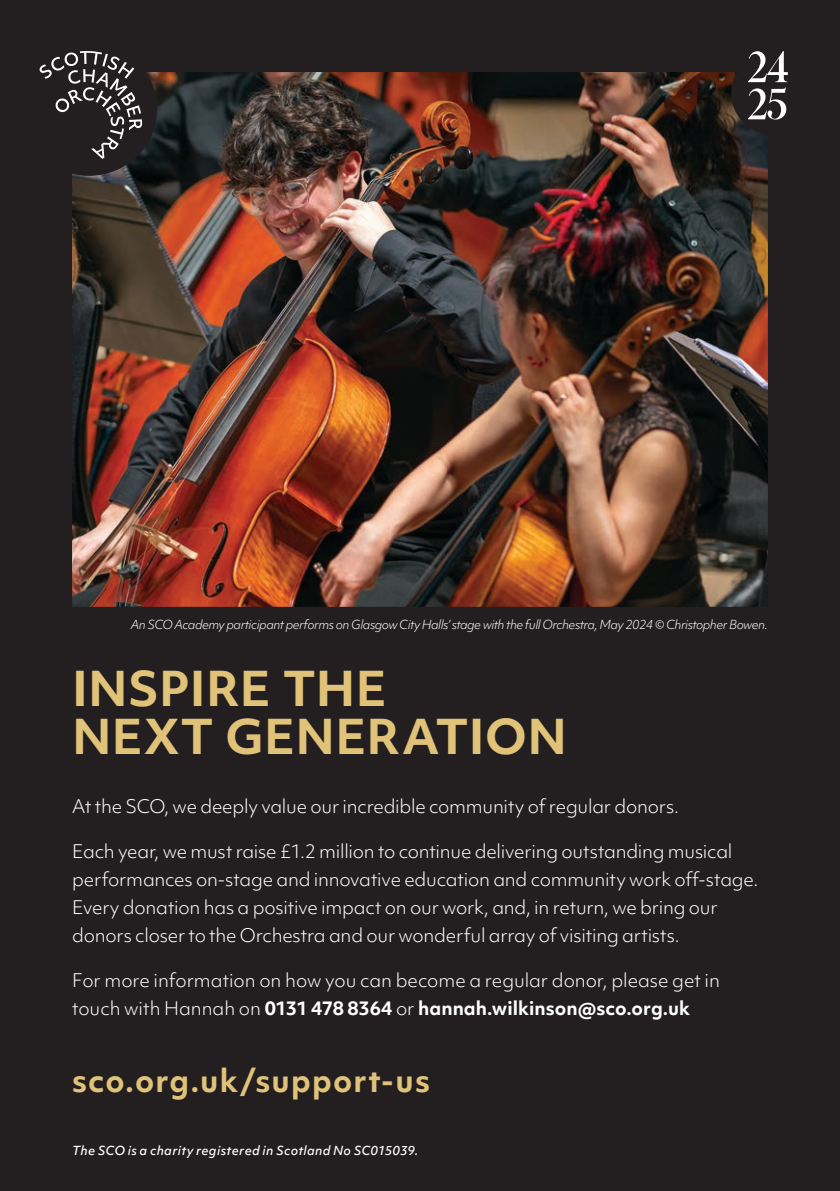
<style>
.page{position:relative;width:840px;height:1191px;background:#fff}
.page>*{position:absolute;margin:0;border:0;box-sizing:border-box;transform-origin:0 0}
.t1{font:700 46px/48px "Objektiv Mk 1";letter-spacing:.015em;color:#e0c379}
.t2{font:700 30px "Objektiv Mk 1";letter-spacing:.04em;color:#e0c379}
.t3{font:300 18px/28px "Objektiv Mk 1";letter-spacing:-.01em;color:#fff}
.t4{font:italic 300 12px "Objektiv Mk 1";letter-spacing:-.04em;color:#fff}
.t5{font:italic 500 12px "Objektiv Mk 1";letter-spacing:.025em;color:#fff}
.s1{font-weight:700}
</style>
<div class="page">
<div style="left:0;top:0;width:839px;height:1191px;background:#231f20"></div>
<svg style="left:39px;top:51px;width:96px;height:62px"></svg>
<img style="left:72px;top:72px;width:695px;height:535px">
<svg style="left:747px;top:51px;width:40px;height:69px"></svg>
<p class="t4" style="left:131px;top:616px;width:638px">An SCO Academy participant performs on Glasgow City Halls’ stage with the full Orchestra, May 2024 © Christopher Bowen.</p>
<p class="t1" style="left:72px;top:664px;width:496px">INSPIRE THE<br>NEXT GENERATION</p>
<p class="t3" style="left:72px;top:792px;width:608px">At the SCO, we deeply value our incredible community of regular donors.</p>
<p class="t3" style="left:72px;top:837px;width:687px">Each year, we must raise £1.2 million to continue delivering outstanding musical performances on-stage and innovative education and community work off-stage.<br>Every donation has a positive impact on our work, and, in return, we bring our donors closer to the Orchestra and our wonderful array of visiting artists.</p>
<p class="t3" style="left:72px;top:966px;width:648px">For more information on how you can become a regular donor, please get in touch with Hannah on <span class="s1">0131 478 8364</span> or <span class="s1">hannah.wilkinson@sco.org.uk</span></p>
<p class="t2" style="left:72px;top:1059px;width:359px">sco.org.uk/support-us</p>
<p class="t5" style="left:72px;top:1142px;width:347px">The SCO is a charity registered in Scotland No SC015039.</p>
</div>
